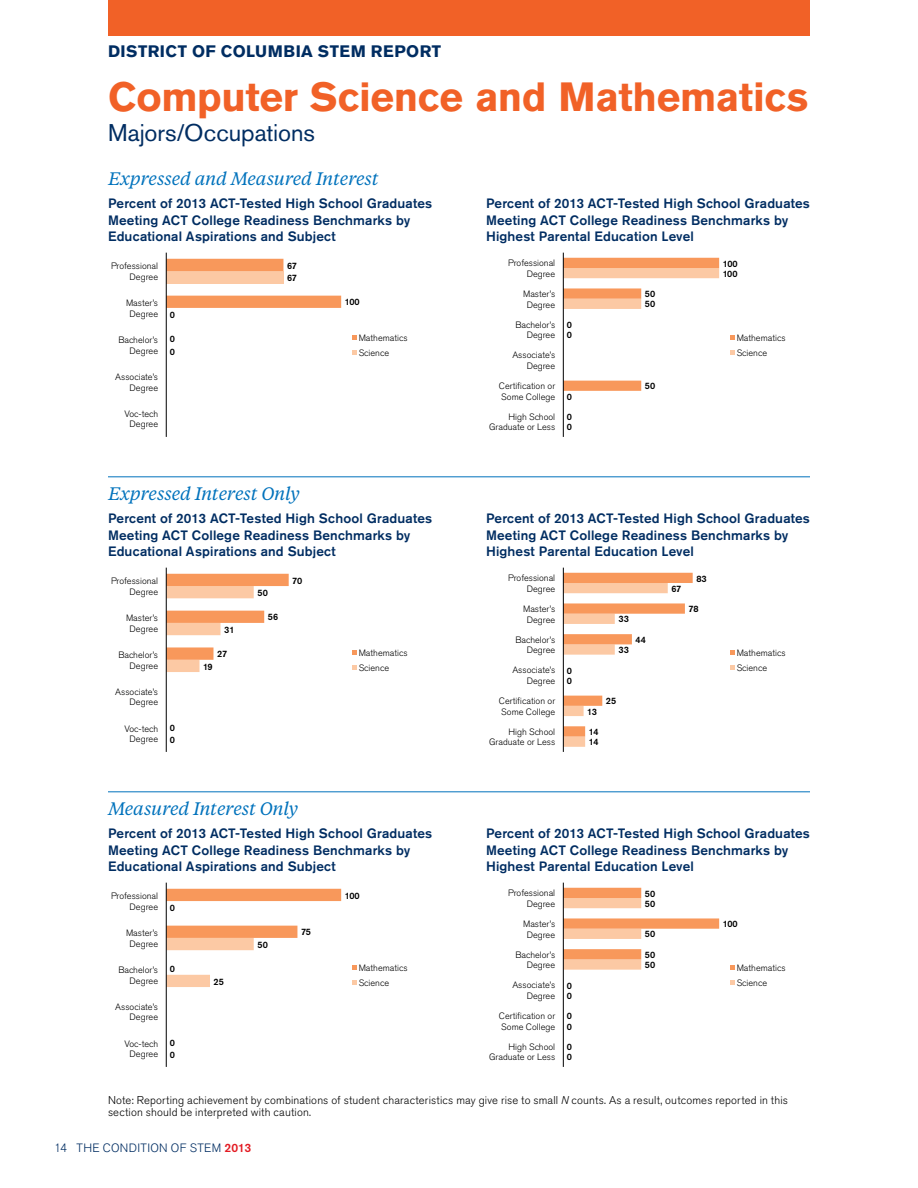
<style>
.page{position:relative;width:918px;height:1188px;background:#fff}
.page>*{position:absolute;margin:0;border:0;box-sizing:border-box;transform-origin:0 0}
.t1{font:700 40.5px "Akzidenz Grotesk Std";letter-spacing:-.005em;color:#f16127}
.t2{font:24px "Akzidenz Grotesk Std";letter-spacing:-.005em;color:#002d62}
.t3{font:italic 18px "Tiempos Text";letter-spacing:-.01em;color:#0072bc}
.t4{font:700 16.5px "Akzidenz Grotesk Std";letter-spacing:.025em;color:#002d62}
.t5{font:500 13.5px/16.5px "Akzidenz Grotesk Std";letter-spacing:.01em;color:#002d62}
.t6{font:300 12px "Akzidenz Grotesk Std";letter-spacing:.03em;color:#002d62}
.t7{font:300 11.25px/12px "Akzidenz Grotesk Std";letter-spacing:.015em;color:#000}
.t8{font:300 9.15px/10.6px "Akzidenz Grotesk Std";color:#000001;text-align:right}
.t9{font:500 9.15px "Akzidenz Grotesk Std";color:#000001}
.s1{font-style:italic}
.s2{font-weight:500;color:#e31b23}
</style>
<div class="page">
<svg style="left:167px;top:574px;width:122px;height:98px"></svg>
<hr style="left:166px;top:568px;width:1px;height:184px;background:#000001">
<svg style="left:352px;top:650px;width:5px;height:5px"></svg>
<svg style="left:352px;top:665px;width:5px;height:4px"></svg>
<svg style="left:167px;top:259px;width:174px;height:49px"></svg>
<hr style="left:166px;top:253px;width:1px;height:184px;background:#000001">
<svg style="left:352px;top:335px;width:5px;height:5px"></svg>
<svg style="left:352px;top:350px;width:5px;height:4px"></svg>
<svg style="left:564px;top:258px;width:155px;height:133px"></svg>
<hr style="left:563px;top:253px;width:1px;height:184px;background:#000001">
<svg style="left:730px;top:335px;width:5px;height:5px"></svg>
<svg style="left:730px;top:350px;width:5px;height:4px"></svg>
<svg style="left:564px;top:573px;width:129px;height:174px"></svg>
<hr style="left:563px;top:568px;width:1px;height:184px;background:#000001">
<svg style="left:730px;top:650px;width:5px;height:5px"></svg>
<svg style="left:730px;top:665px;width:5px;height:4px"></svg>
<svg style="left:167px;top:889px;width:174px;height:98px"></svg>
<hr style="left:166px;top:883px;width:1px;height:184px;background:#000001">
<svg style="left:352px;top:965px;width:5px;height:5px"></svg>
<svg style="left:352px;top:980px;width:5px;height:4px"></svg>
<svg style="left:564px;top:888px;width:155px;height:82px"></svg>
<hr style="left:563px;top:883px;width:1px;height:184px;background:#000001">
<svg style="left:730px;top:965px;width:5px;height:5px"></svg>
<svg style="left:730px;top:980px;width:5px;height:4px"></svg>
<hr style="left:108px;top:476px;width:702px;height:1px;background:#0072bc">
<hr style="left:108px;top:791px;width:702px;height:1px;background:#0072bc">
<div style="left:108px;top:0;width:702px;height:36px;background:#f16127"></div>
<h3 class="t4" style="left:108px;top:42px;width:31px">Distr</h3>
<h3 class="t4" style="left:160px;top:42px;width:271px">ict of Columbia STEM Report</h3>
<h1 class="t1" style="left:108px;top:74px;width:702px">Computer Science and Mathematics</h1>
<h2 class="t2" style="left:108px;top:119px;width:208px">Majors/Occupations</h2>
<h3 class="t3" style="left:108px;top:166px;width:272px">Expressed and Measured Interest</h3>
<h3 class="t5" style="left:108px;top:195px;width:326px">Percent of 2013 ACT-Tested High School Graduates<br>Meeting ACT College Readiness Benchmarks by<br>Educational Aspirations and Subject</h3>
<h3 class="t5" style="left:486px;top:195px;width:326px">Percent of 2013 ACT-Tested High School Graduates<br>Meeting ACT College Readiness Benchmarks by<br>Highest Parental Education Level</h3>
<p class="t8" style="left:111px;top:261px;width:49px">Professional<br>Degree</p>
<p class="t9" style="left:287px;top:260px;width:11px">67</p>
<p class="t9" style="left:287px;top:272px;width:11px">67</p>
<p class="t8" style="left:508px;top:258px;width:49px">Professional<br>Degree</p>
<p class="t9" style="left:723px;top:258px;width:16px">100</p>
<p class="t9" style="left:723px;top:268px;width:16px">100</p>
<p class="t8" style="left:126px;top:298px;width:34px;text-align:center">Master’s<br>Degree</p>
<p class="t9" style="left:170px;top:309px;width:7px">0</p>
<p class="t9" style="left:345px;top:297px;width:16px">100</p>
<p class="t8" style="left:523px;top:289px;width:34px;text-align:center">Master’s<br>Degree</p>
<p class="t9" style="left:645px;top:288px;width:12px">50</p>
<p class="t9" style="left:645px;top:299px;width:12px">50</p>
<p class="t8" style="left:118px;top:335px;width:41px">Bachelor’s<br>Degree</p>
<p class="t9" style="left:170px;top:333px;width:7px">0</p>
<p class="t9" style="left:170px;top:346px;width:7px">0</p>
<p class="t8" style="left:359px;top:331px;width:50px;line-height:14.7px;text-align:left">Mathematics<br>Science</p>
<p class="t8" style="left:515px;top:319px;width:41px">Bachelor’s<br>Degree</p>
<p class="t8" style="left:512px;top:350px;width:44px">Associate’s<br>Degree</p>
<p class="t9" style="left:567px;top:319px;width:7px">0</p>
<p class="t9" style="left:567px;top:329px;width:7px">0</p>
<p class="t8" style="left:737px;top:331px;width:50px;line-height:14.7px;text-align:left">Mathematics<br>Science</p>
<p class="t8" style="left:115px;top:371px;width:44px">Associate’s<br>Degree</p>
<p class="t8" style="left:499px;top:381px;width:58px;text-align:left">Certification or<br>Some College</p>
<p class="t9" style="left:567px;top:391px;width:7px">0</p>
<p class="t9" style="left:645px;top:381px;width:12px">50</p>
<p class="t8" style="left:124px;top:408px;width:35px;text-align:center">Voc-tech<br>Degree</p>
<p class="t8" style="left:489px;top:411px;width:68px">High School<br>Graduate or Less</p>
<p class="t9" style="left:567px;top:411px;width:7px">0</p>
<p class="t9" style="left:567px;top:422px;width:7px">0</p>
<h3 class="t3" style="left:108px;top:481px;width:193px">Expressed Interest Only</h3>
<h3 class="t5" style="left:108px;top:510px;width:326px">Percent of 2013 ACT-Tested High School Graduates<br>Meeting ACT College Readiness Benchmarks by<br>Educational Aspirations and Subject</h3>
<h3 class="t5" style="left:486px;top:510px;width:326px">Percent of 2013 ACT-Tested High School Graduates<br>Meeting ACT College Readiness Benchmarks by<br>Highest Parental Education Level</h3>
<p class="t8" style="left:111px;top:576px;width:49px">Professional<br>Degree</p>
<p class="t9" style="left:257px;top:587px;width:12px">50</p>
<p class="t9" style="left:292px;top:575px;width:12px">70</p>
<p class="t8" style="left:508px;top:573px;width:49px">Professional<br>Degree</p>
<p class="t9" style="left:671px;top:583px;width:11px">67</p>
<p class="t9" style="left:696px;top:573px;width:12px">83</p>
<p class="t8" style="left:126px;top:613px;width:34px;text-align:center">Master’s<br>Degree</p>
<p class="t9" style="left:224px;top:624px;width:12px">31</p>
<p class="t9" style="left:268px;top:612px;width:12px">56</p>
<p class="t8" style="left:523px;top:604px;width:34px;text-align:center">Master’s<br>Degree</p>
<p class="t9" style="left:619px;top:614px;width:12px">33</p>
<p class="t9" style="left:688px;top:603px;width:12px">78</p>
<p class="t8" style="left:118px;top:650px;width:41px">Bachelor’s<br>Degree</p>
<p class="t9" style="left:217px;top:648px;width:12px">27</p>
<p class="t9" style="left:203px;top:661px;width:11px">19</p>
<p class="t8" style="left:359px;top:646px;width:50px;line-height:14.7px;text-align:left">Mathematics<br>Science</p>
<p class="t8" style="left:515px;top:634px;width:41px">Bachelor’s<br>Degree</p>
<p class="t8" style="left:512px;top:665px;width:44px">Associate’s<br>Degree</p>
<p class="t9" style="left:567px;top:665px;width:7px">0</p>
<p class="t9" style="left:567px;top:675px;width:7px">0</p>
<p class="t9" style="left:636px;top:634px;width:12px">44</p>
<p class="t9" style="left:619px;top:644px;width:12px">33</p>
<p class="t8" style="left:737px;top:646px;width:50px;line-height:14.7px;text-align:left">Mathematics<br>Science</p>
<p class="t8" style="left:115px;top:686px;width:44px">Associate’s<br>Degree</p>
<p class="t8" style="left:499px;top:696px;width:58px;text-align:left">Certification or<br>Some College</p>
<p class="t9" style="left:587px;top:706px;width:11px">13</p>
<p class="t9" style="left:606px;top:696px;width:12px">25</p>
<p class="t8" style="left:124px;top:723px;width:35px;text-align:center">Voc-tech<br>Degree</p>
<p class="t9" style="left:170px;top:722px;width:7px">0</p>
<p class="t9" style="left:170px;top:734px;width:7px">0</p>
<p class="t8" style="left:489px;top:726px;width:68px">High School<br>Graduate or Less</p>
<p class="t9" style="left:589px;top:726px;width:11px">14</p>
<p class="t9" style="left:589px;top:737px;width:11px">14</p>
<h3 class="t3" style="left:108px;top:796px;width:192px">Measured Interest Only</h3>
<h3 class="t5" style="left:108px;top:825px;width:326px">Percent of 2013 ACT-Tested High School Graduates<br>Meeting ACT College Readiness Benchmarks by<br>Educational Aspirations and Subject</h3>
<h3 class="t5" style="left:486px;top:825px;width:326px">Percent of 2013 ACT-Tested High School Graduates<br>Meeting ACT College Readiness Benchmarks by<br>Highest Parental Education Level</h3>
<p class="t8" style="left:111px;top:891px;width:49px">Professional<br>Degree</p>
<p class="t9" style="left:170px;top:902px;width:7px">0</p>
<p class="t9" style="left:345px;top:890px;width:16px">100</p>
<p class="t8" style="left:508px;top:888px;width:49px">Professional<br>Degree</p>
<p class="t9" style="left:645px;top:888px;width:12px">50</p>
<p class="t9" style="left:645px;top:898px;width:12px">50</p>
<p class="t8" style="left:126px;top:928px;width:34px;text-align:center">Master’s<br>Degree</p>
<p class="t9" style="left:257px;top:939px;width:12px">50</p>
<p class="t9" style="left:301px;top:927px;width:12px">75</p>
<p class="t8" style="left:523px;top:919px;width:34px;text-align:center">Master’s<br>Degree</p>
<p class="t9" style="left:645px;top:929px;width:12px">50</p>
<p class="t9" style="left:723px;top:918px;width:16px">100</p>
<p class="t8" style="left:118px;top:965px;width:41px">Bachelor’s<br>Degree</p>
<p class="t9" style="left:170px;top:963px;width:7px">0</p>
<p class="t9" style="left:214px;top:976px;width:12px">25</p>
<p class="t8" style="left:359px;top:961px;width:50px;line-height:14.7px;text-align:left">Mathematics<br>Science</p>
<p class="t8" style="left:515px;top:949px;width:41px">Bachelor’s<br>Degree</p>
<p class="t8" style="left:512px;top:980px;width:44px">Associate’s<br>Degree</p>
<p class="t9" style="left:567px;top:980px;width:7px">0</p>
<p class="t9" style="left:567px;top:990px;width:7px">0</p>
<p class="t9" style="left:645px;top:949px;width:12px">50</p>
<p class="t9" style="left:645px;top:959px;width:12px">50</p>
<p class="t8" style="left:737px;top:961px;width:50px;line-height:14.7px;text-align:left">Mathematics<br>Science</p>
<p class="t8" style="left:115px;top:1001px;width:44px">Associate’s<br>Degree</p>
<p class="t8" style="left:499px;top:1011px;width:58px;text-align:left">Certification or<br>Some College</p>
<p class="t9" style="left:567px;top:1011px;width:7px">0</p>
<p class="t9" style="left:567px;top:1021px;width:7px">0</p>
<p class="t8" style="left:124px;top:1038px;width:35px;text-align:center">Voc-tech<br>Degree</p>
<p class="t9" style="left:170px;top:1037px;width:7px">0</p>
<p class="t9" style="left:170px;top:1049px;width:7px">0</p>
<p class="t8" style="left:489px;top:1041px;width:68px">High School<br>Graduate or Less</p>
<p class="t9" style="left:567px;top:1041px;width:7px">0</p>
<p class="t9" style="left:567px;top:1052px;width:7px">0</p>
<p class="t7" style="left:108px;top:1094px;width:682px">N ote: Reporting achievement by combinations of student characteristics may give rise to small <span class="s1">N</span> counts. As a result, outcomes reported in this section should be interpreted with caution.</p>
<h3 class="t6" style="left:54px;top:1141px;width:199px">14 The Condition of STEM <span class="s2">2013</span></h3>
</div>
